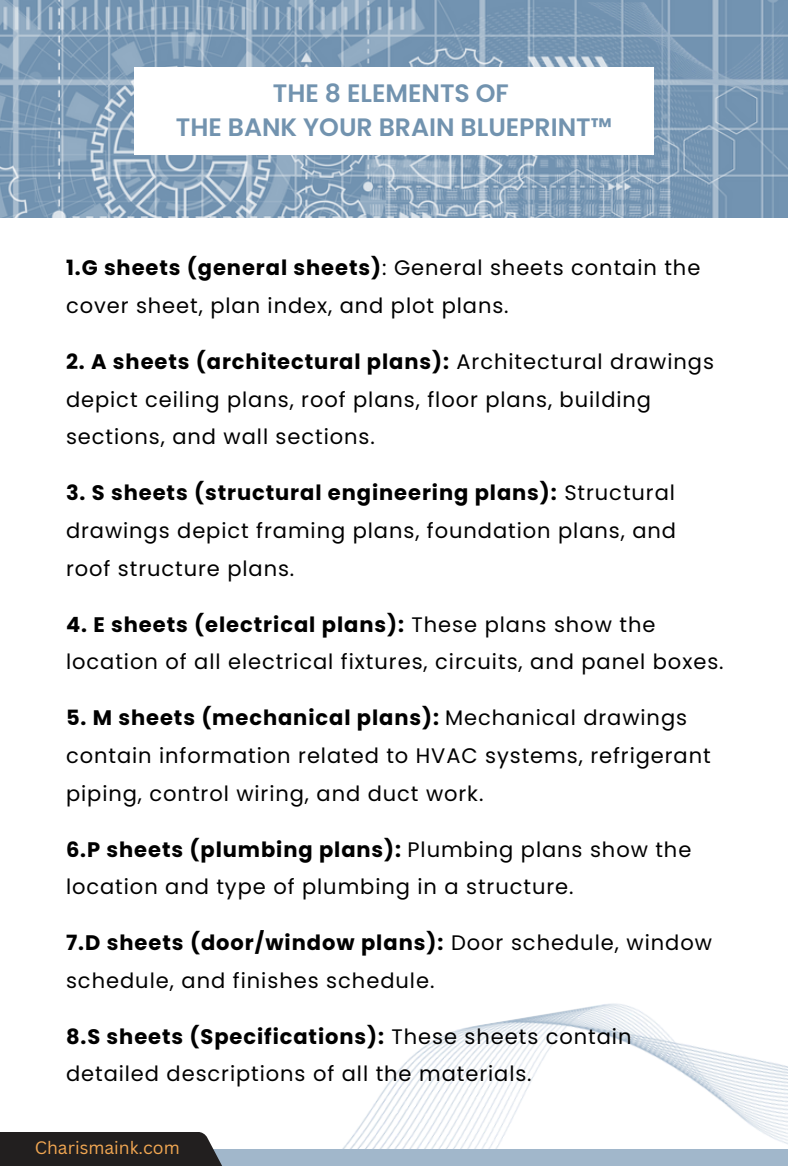
<style>
.page{position:relative;width:788px;height:1166px;background:#fff}
.page>*{position:absolute;margin:0;border:0;box-sizing:border-box;transform-origin:0 0}
.t1{font:600 25.2px "Poppins";color:#7293af}
.t2{font:21px/37.6px "Poppins";letter-spacing:.045em;color:#000}
.t3{font:17.5px "Canva Sans";color:#f2a752}
.s1{font-weight:700}
</style>
<div class="page">
<img style="left:342px;top:1003px;width:445px;height:146px">
<div style="left:202px;top:1149px;width:585px;height:16px;background:#a1b7cb"></div>
<div style="left:0;top:1132px;width:222px;height:33px;background:#221f1f"></div>
<img style="left:0;top:0;width:787px;height:217px">
<div style="left:134px;top:67px;width:520px;height:88px;background:#fff"></div>
<img style="left:387px;top:2px;width:396px;height:93px">
<p class="t1" style="left:273px;top:75px;width:237px">THE 8 ELEMENTS OF</p>
<p class="t1" style="left:176px;top:109px;width:437px">THE BANK YOUR BRAIN BLUEPRINT™</p>
<p class="t2" style="left:66px;top:249px;width:635px"><span class="s1">1.G sheets (general sheets)</span>: General sheets contain the cover sheet, plan index, and plot plans.</p>
<p class="t2" style="left:66px;top:343px;width:649px"><span class="s1">2. A sheets (architectural plans):</span> Architectural drawings depict ceiling plans, roof plans, floor plans, building sections, and wall sections.</p>
<p class="t2" style="left:66px;top:474px;width:611px;text-align:justify"><span class="s1">3. S sheets (structural engineering plans):</span> Structural drawings depict framing plans, foundation plans, and roof structure plans.</p>
<p class="t2" style="left:66px;top:605px;width:659px"><span class="s1">4. E sheets (electrical plans):</span> These plans show the location of all electrical fixtures, circuits, and panel boxes.</p>
<p class="t2" style="left:66px;top:699px;width:646px"><span class="s1">5. M sheets (mechanical plans):</span> Mechanical drawings contain information related to HVAC systems, refrigerant piping, control wiring, and duct work.</p>
<p class="t2" style="left:66px;top:830px;width:626px"><span class="s1">6.P sheets (plumbing plans):</span> Plumbing plans show the location and type of plumbing in a structure.</p>
<p class="t2" style="left:66px;top:924px;width:647px"><span class="s1">7.D sheets (door/window plans):</span> Door schedule, window schedule, and finishes schedule.</p>
<p class="t2" style="left:66px;top:1017px;width:567px"><span class="s1">8.S sheets (Specifications):</span> These sheets contain detailed descriptions of all the materials.</p>
<p class="t3" style="left:35px;top:1135px;width:146px">Charismaink.com</p>
</div>
